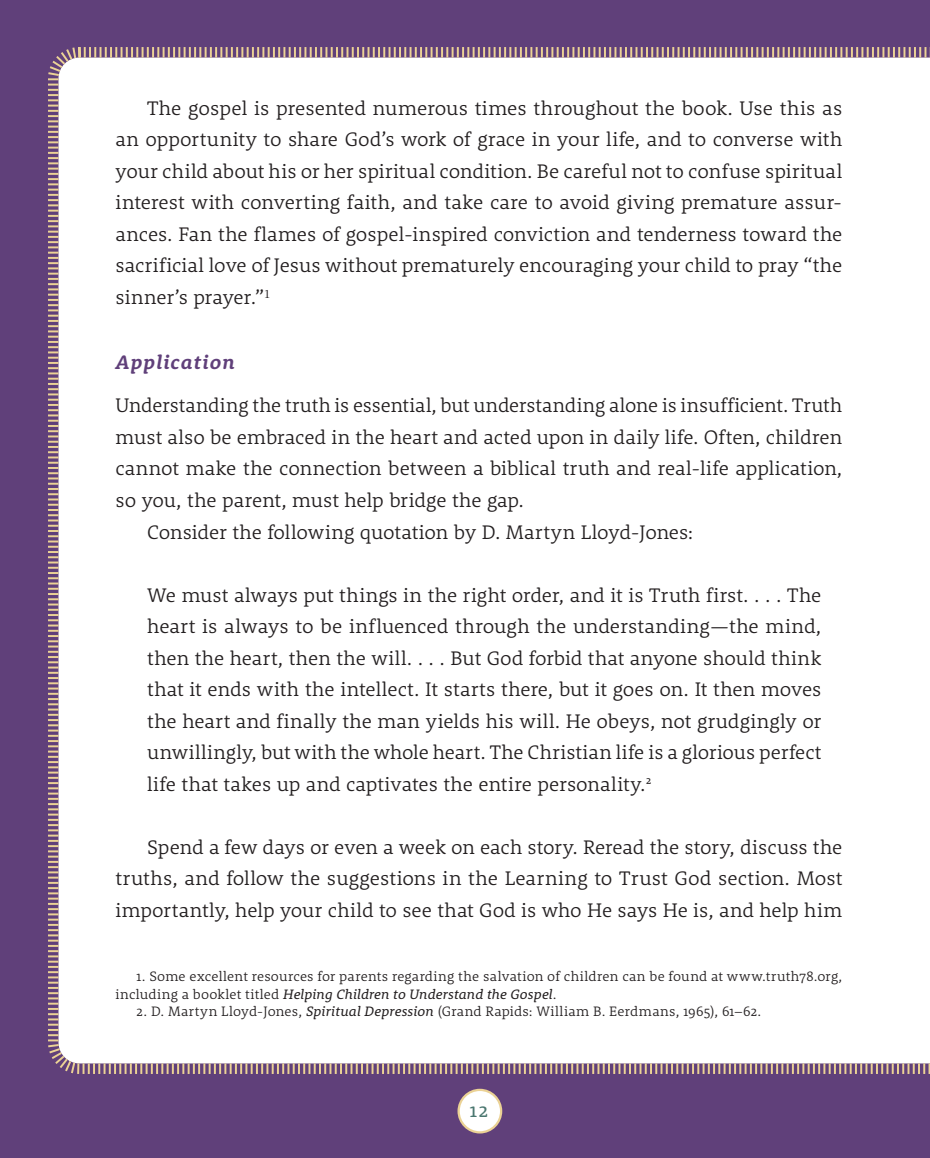
<style>
.page{position:relative;width:930px;height:1158px;background:#fff}
.page>*{position:absolute;margin:0;border:0;box-sizing:border-box;transform-origin:0 0}
.t1{font:300 20.12px/31.5px "Rooney";color:#231f20;text-align:justify}
.t2{font:italic 700 20.12px "Rooney";letter-spacing:.055em;color:#60407a}
.t3{font:20.12px "Rooney";color:#4b7770}
.t4{font:300 14px/17.5px "Rooney";letter-spacing:.015em;color:#231f20}
.s1{font-style:inherit}
.s2{font-weight:400;font-style:italic}
</style>
<div class="page">
<div style="left:0;top:0;width:929px;height:1158px;background:#60407a"></div>
<div style="left:48px;top:47px;width:881px;height:1027px;background:#fff"></div>
<div style="left:458px;top:1090px;width:43px;height:42px;background:#fff;border-radius:50%"></div>
<div style="left:457px;top:1088px;width:45px;height:45px;border:2px solid #ebd295;border-radius:50%"></div>
<p class="t1" style="left:116px;top:92px;width:728px;text-indent:32px">The gospel is presented numerous times throughout the book. Use this as an opportunity to share God’s work of grace in your life, and to converse with your child about his or her spiritual condition. Be careful not to confuse spiritual interest with converting faith, and take care to avoid giving premature assur&shy;ances. Fan the flames of gospel-inspired conviction and tenderness toward the sacrificial love of Jesus without prematurely encouraging your child to pray “the sinner’s prayer.”<sup>1</sup></p>
<p class="t2" style="left:116px;top:348px;width:121px">Application</p>
<p class="t1" style="left:116px;top:389px;width:728px">Understanding the truth is essential, but understanding alone is insufficient. Truth</p>
<p class="t1" style="left:116px;top:421px;width:728px">must also be embraced in the heart and acted upon in daily life. Often, children</p>
<p class="t1" style="left:116px;top:452px;width:728px">cannot make the connection between a biblical truth and real-life application,</p>
<p class="t1" style="left:116px;top:484px;width:410px">so you, the parent, must help bridge the gap.</p>
<p class="t1" style="left:147px;top:515px;width:547px">Consider the following quotation by D. Martyn Lloyd-Jones:</p>
<p class="t1" style="left:147px;top:578px;width:675px">We must always put things in the right order, and it is Truth first<span class="s1">. . . .</span> The heart is always to be influenced through the understanding—the mind, then the heart, then the will<span class="s1">. . . .</span> But God forbid that anyone should think that it ends with the intellect. It starts there, but it goes on. It then moves the heart and finally the man yields his will. He obeys, not grudgingly or unwillingly, but with the whole heart. The Christian life is a glorious perfect life that takes up and captivates the entire personality.<sup>2</sup></p>
<p class="t1" style="left:116px;top:830px;width:728px;text-indent:32px">Spend a few days or even a week on each story. Reread the story, discuss the truths, and follow the suggestions in the Learning to Trust God section. Most importantly, help your child to see that God is who He says He is, and help him</p>
<p class="t4" style="left:116px;top:967px;width:728px;text-indent:21px">1. Some excellent resources for parents regarding the salvation of children can be found at www.truth78.org, including a booklet titled <span class="s2">Helping Children to Understand the Gospel</span>.</p>
<p class="t4" style="left:136px;top:1002px;width:626px">2. D. Martyn Lloyd-Jones, <span class="s2">Spiritual Depression</span> (Grand Rapids: William B. Eerdmans, 1965), 61–62.</p>
<p class="t3" style="left:469px;top:1096px;width:20px">12</p>
</div>
